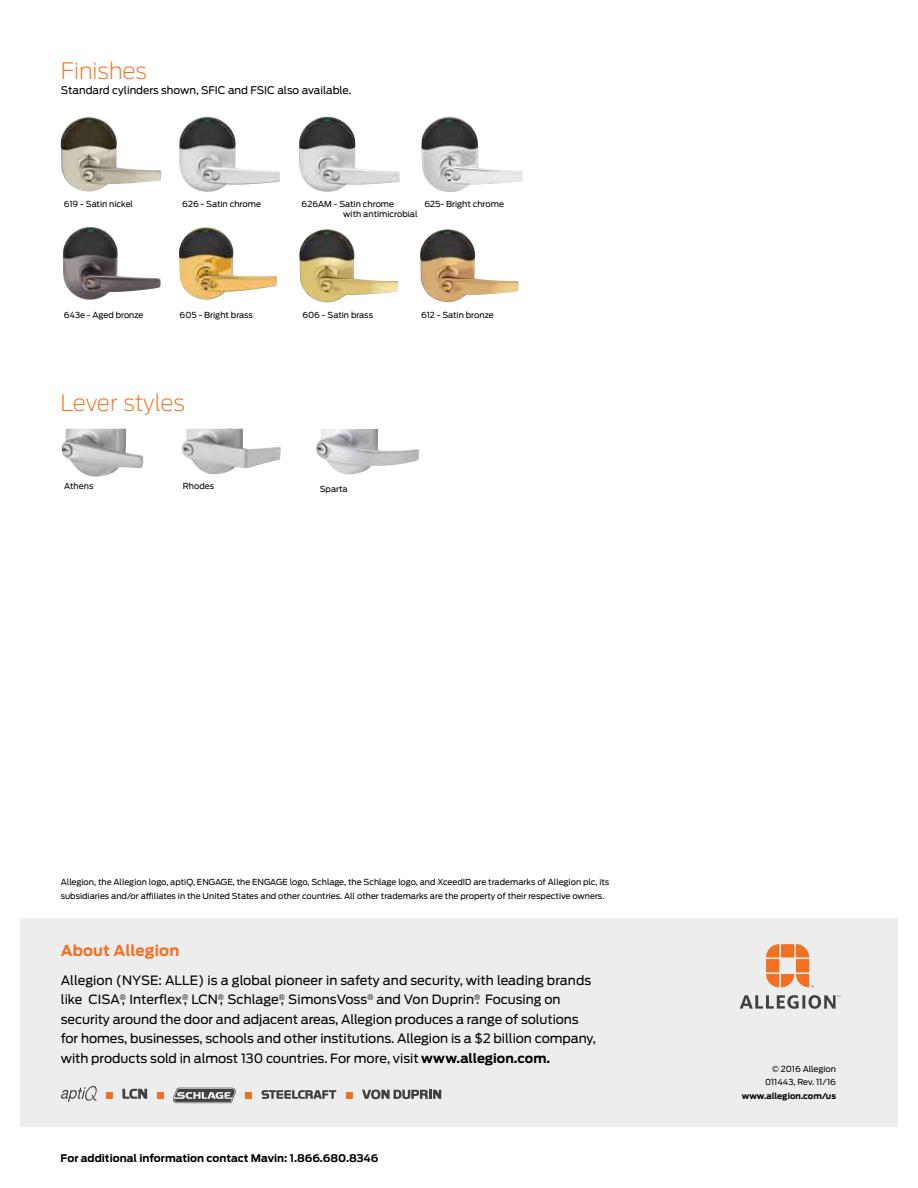
<style>
.page{position:relative;width:918px;height:1188px;background:#fff}
.page>*{position:absolute;margin:0;border:0;box-sizing:border-box;transform-origin:0 0}
.t1{font:200 22.5px "Antenna";color:#f36f21}
.t2{font:700 15px "Antenna";letter-spacing:.01em;color:#f36f21}
.t3{font:12.75px/19.5px "Antenna";letter-spacing:-.005em;color:#000}
.t4{font:700 10.5px "Antenna";color:#000}
.t5{font:10.5px "Antenna";color:#000}
.t6{font:8.25px/13.5px "Antenna";color:#000}
.t7{font:700 8.25px "Antenna";color:#000}
.s1{font-weight:700}
</style>
<div class="page">
<div style="left:20px;top:919px;width:878px;height:208px;background:#ededee"></div>
<svg style="left:766px;top:944px;width:48px;height:43px"></svg>
<svg style="left:740px;top:995px;width:100px;height:14px"></svg>
<svg style="left:122px;top:1089px;width:25px;height:10px"></svg>
<div style="left:106px;top:1092px;width:7px;height:7px;background:#f36f21"></div>
<div style="left:157px;top:1092px;width:6px;height:7px;background:#f36f21"></div>
<svg style="left:362px;top:1090px;width:79px;height:9px"></svg>
<svg style="left:173px;top:1088px;width:63px;height:15px"></svg>
<svg style="left:61px;top:1086px;width:36px;height:16px"></svg>
<svg style="left:262px;top:1090px;width:74px;height:9px"></svg>
<div style="left:245px;top:1092px;width:7px;height:7px;background:#f36f21"></div>
<div style="left:346px;top:1092px;width:6px;height:7px;background:#f36f21"></div>
<img style="left:299px;top:229px;width:99px;height:74px">
<img style="left:61px;top:117px;width:101px;height:75px">
<img style="left:63px;top:227px;width:98px;height:73px">
<img style="left:179px;top:117px;width:101px;height:75px">
<img style="left:179px;top:227px;width:98px;height:73px">
<img style="left:299px;top:117px;width:101px;height:75px">
<img style="left:421px;top:117px;width:102px;height:75px">
<img style="left:420px;top:229px;width:99px;height:74px">
<img style="left:61px;top:429px;width:82px;height:48px">
<img style="left:181px;top:429px;width:100px;height:46px">
<img style="left:316px;top:429px;width:103px;height:46px">
<h1 class="t1" style="left:61px;top:58px;width:88px">Finishes</h1>
<p class="t5" style="left:61px;top:84px;width:292px">Standard cylinders shown, SFIC and FSIC also available.</p>
<p class="t6" style="left:64px;top:198px;width:71px">619 - Satin nickel</p>
<p class="t6" style="left:182px;top:198px;width:80px">626 - Satin chrome</p>
<p class="t6" style="left:343px;top:199px;width:76px;line-height:9.9px;text-indent:-42px">626AM - Satin chrome<br>with antimicrobial</p>
<p class="t6" style="left:424px;top:197px;width:81px">625- Bright chrome</p>
<p class="t6" style="left:64px;top:308px;width:81px">643e - Aged bronze</p>
<p class="t6" style="left:180px;top:308px;width:75px">605 - Bright brass</p>
<p class="t6" style="left:302px;top:308px;width:72px">606 - Satin brass</p>
<p class="t6" style="left:421px;top:308px;width:74px">612 - Satin bronze</p>
<h1 class="t1" style="left:61px;top:390px;width:126px">Lever styles</h1>
<p class="t6" style="left:64px;top:479px;width:31px">Athens</p>
<p class="t6" style="left:183px;top:479px;width:33px">Rhodes</p>
<p class="t6" style="left:320px;top:483px;width:29px">Sparta</p>
<p class="t6" style="left:61px;top:875px;width:550px">Allegion, the Allegion logo, aptiQ, ENGAGE, the ENGAGE logo, Schlage, the Schlage logo, and XceedID are trademarks of Allegion plc, its subsidiaries and/or affiliates in the United States and other countries. All other trademarks are the property of their respective owners.</p>
<h2 class="t2" style="left:61px;top:942px;width:120px">About Allegion</h2>
<p class="t3" style="left:61px;top:970px;width:537px">Allegion (NYSE: ALLE) is a global pioneer in safety and security, with leading brands like CISA<sup>®</sup>, Interflex<sup>®</sup>, LCN<sup>®</sup>, Schlage<sup>®</sup>, SimonsVoss<sup>®</sup> and Von Duprin<sup>®</sup>. Focusing on security around the door and adjacent areas, Allegion produces a range of solutions for homes, businesses, schools and other institutions. Allegion is a $2 billion company, with products sold in almost 130 countries. For more, visit <span class="s1">www.allegion.com.</span></p>
<p class="t4" style="left:61px;top:1152px;width:320px">For additional information contact Mavin: 1.866.680.8346</p>
<p class="t6" style="left:765px;top:1062px;width:73px;text-align:right">© 2016 Allegion<br>011443, Rev. 11/16</p>
<p class="t7" style="left:742px;top:1091px;width:96px">www.allegion.com/us</p>
</div>
